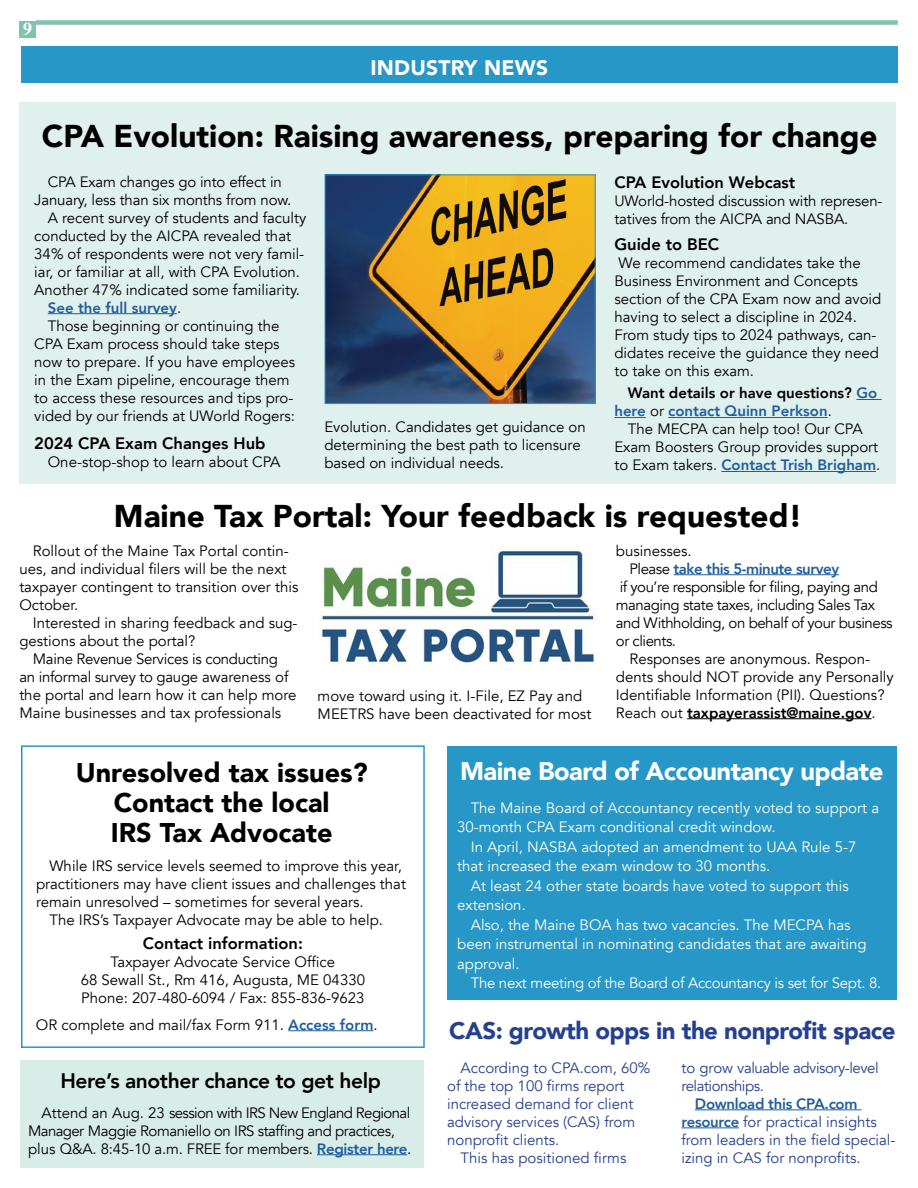
<style>
.page{position:relative;width:918px;height:1188px;background:#fff}
.page>*{position:absolute;margin:0;border:0;box-sizing:border-box;transform-origin:0 0}
.t1{font:900 31.5px "Avenir";color:#000}
.t2{font:900 27px/30px "Avenir";color:#000;text-align:center}
.t3{font:900 25.5px "Avenir";letter-spacing:-.02em;color:#fff}
.t4{font:900 24px "Avenir";letter-spacing:-.02em;color:#25408f}
.t5{font:800 21px "Avenir";letter-spacing:-.02em;color:#000}
.t6{font:900 21px "Avenir";letter-spacing:.01em;color:#fff}
.t7{font:700 18px "Times";color:#fff}
.t8{font:800 16.5px "Avenir";color:#000}
.t9{font:15px/18px "Avenir";color:#000}
.t10{font:15px "Avenir";color:#fff}
.t11{font:15px/18px "Avenir";letter-spacing:-.03em;color:#000}
.t12{font:15px/18px "Avenir";color:#25408f}
.t13{font:800 15px/18px "Avenir";color:#000}
.t14{font:15px "Avenir";letter-spacing:-.02em;color:#fff}
.t15{font:15px/18px "Avenir";letter-spacing:-.03em;color:#25408f}
.t16{font:800 15px "Avenir";letter-spacing:-.03em;color:#215e9e}
.t17{font:800 15px "Avenir";color:#215e9e}
.s1{font-weight:400;color:#000}
.s2{color:#215e9e}
.s3{font-weight:400}
.s4{font-weight:800;color:#215e9e}
</style>
<div class="page">
<div style="left:20px;top:1060px;width:404px;height:108px;background:#d9ede8"></div>
<div style="left:36px;top:20px;width:862px;height:5px;background:#80c2b0"></div>
<div style="left:20px;top:21px;width:16px;height:16px;background:#80c2b0"></div>
<div style="left:21px;top:46px;width:877px;height:37px;background:#2697c6"></div>
<div style="left:19px;top:102px;width:877px;height:382px;background:#e0f0ec"></div>
<hr style="left:48px;top:313px;width:129px;height:1px;background:#215e9e">
<svg style="left:856px;top:399px;width:26px;height:1px"></svg>
<hr style="left:614px;top:417px;width:32px;height:1px;background:#215e9e">
<hr style="left:668px;top:417px;width:160px;height:1px;background:#215e9e">
<hr style="left:721px;top:471px;width:155px;height:1px;background:#215e9e">
<img style="left:327px;top:177px;width:267px;height:225px">
<div style="left:325px;top:175px;width:271px;height:229px;border:1px solid #2697c6"></div>
<hr style="left:674px;top:574px;width:165px;height:1px;background:#215e9e">
<hr style="left:687px;top:718px;width:185px;height:1px;background:#000">
<img style="left:320px;top:548px;width:276px;height:117px">
<div style="left:447px;top:746px;width:449px;height:254px;background:#2697c6"></div>
<hr style="left:695px;top:1109px;width:166px;height:1px;background:#215e9e">
<hr style="left:681px;top:1127px;width:58px;height:1px;background:#215e9e">
<hr style="left:288px;top:1030px;width:86px;height:1px;background:#215e9e">
<div style="left:21px;top:745px;width:404px;height:303px;border:2px solid #2697c6"></div>
<hr style="left:317px;top:1154px;width:90px;height:1px;background:#215e9e">
<p class="t7" style="left:23px;top:11px;width:10px">9</p>
<h3 class="t6" style="left:371px;top:50px;width:179px">INDUSTRY NEWS</h3>
<h1 class="t1" style="left:42px;top:109px;width:837px">CPA Evolution: Raising awareness, preparing for change</h1>
<p class="t9" style="left:48px;top:173px;width:236px">CPA Exam changes go into effect in</p>
<p class="t9" style="left:34px;top:191px;width:259px">January, less than six months from now.</p>
<p class="t9" style="left:48px;top:209px;width:260px">A recent survey of students and faculty</p>
<p class="t9" style="left:34px;top:227px;width:258px">conducted by the AICPA revealed that</p>
<p class="t9" style="left:34px;top:245px;width:271px">34% of respondents were not very famil-</p>
<p class="t9" style="left:34px;top:263px;width:267px">iar, or familiar at all, with CPA Evolution.</p>
<p class="t9" style="left:34px;top:281px;width:267px">Another 47% indicated some familiarity.</p>
<p class="t17" style="left:48px;top:296px;width:135px">See the full survey<span class="s1">.</span></p>
<p class="t9" style="left:48px;top:317px;width:233px">Those beginning or continuing the</p>
<p class="t9" style="left:34px;top:335px;width:247px">CPA Exam process should take steps</p>
<p class="t9" style="left:34px;top:353px;width:262px">now to prepare. If you have employees</p>
<p class="t9" style="left:34px;top:371px;width:257px">in the Exam pipeline, encourage them</p>
<p class="t9" style="left:34px;top:389px;width:261px">to access these resources and tips pro-</p>
<p class="t9" style="left:34px;top:407px;width:262px">vided by our friends at UWorld Rogers:</p>
<p class="t8" style="left:34px;top:431px;width:233px">2024 CPA Exam Changes Hub</p>
<p class="t9" style="left:48px;top:453px;width:234px">One-stop-shop to learn about CPA</p>
<p class="t9" style="left:324px;top:419px;width:263px">Evolution. Candidates get guidance on determining the best path to licensure based on individual needs.</p>
<p class="t8" style="left:614px;top:169px;width:182px">CPA Evolution Webcast</p>
<p class="t9" style="left:614px;top:192px;width:270px">UWorld-hosted discussion with represen&shy;tatives from the AICPA and NASBA.</p>
<p class="t8" style="left:614px;top:231px;width:106px">Guide to BEC</p>
<p class="t9" style="left:614px;top:254px;width:269px">We recommend candidates take the Business Environment and Concepts section of the CPA Exam now and avoid having to select a discipline in 2024.<br>From study tips to 2024 pathways, can&shy;didates receive the guidance they need to take on this exam.</p>
<p class="t13" style="left:614px;top:384px;width:264px;text-indent:14px">Want details or have questions? <span class="s2">Go here</span> <span class="s3">or</span> <span class="s2">contact Quinn Perkson</span><span class="s3">.</span></p>
<p class="t9" style="left:614px;top:420px;width:267px;text-align:center">The MECPA can help too! Our CPA<br>Exam Boosters Group provides support to Exam takers. <span class="s4">Contact Trish Brigham</span>.</p>
<h1 class="t1" style="left:114px;top:489px;width:690px">Maine Tax Portal: Your feedback is requested!</h1>
<p class="t9" style="left:19px;top:542px;width:281px;text-indent:14px">Rollout of the Maine Tax Portal contin&shy;ues, and individual filers will be the next taxpayer contingent to transition over this October.</p>
<p class="t9" style="left:19px;top:614px;width:280px;text-indent:14px">Interested in sharing feedback and sug&shy;gestions about the portal?</p>
<p class="t9" style="left:19px;top:650px;width:279px;text-indent:14px">Maine Revenue Services is conducting an informal survey to gauge awareness of the portal and learn how it can help more Maine businesses and tax professionals</p>
<p class="t9" style="left:318px;top:687px;width:275px">move toward using it. I-File, EZ Pay and<br>MEETRS have been deactivated for most</p>
<p class="t9" style="left:616px;top:542px;width:77px">businesses.</p>
<p class="t16" style="left:629px;top:557px;width:211px"><span class="s1">Please</span> take this 5-minute survey</p>
<p class="t11" style="left:620px;top:578px;width:260px">if you’re responsible for filing, paying and</p>
<p class="t11" style="left:616px;top:596px;width:260px">managing state taxes, including Sales Tax</p>
<p class="t11" style="left:616px;top:614px;width:278px">and Withholding, on behalf of your business</p>
<p class="t11" style="left:616px;top:632px;width:62px">or clients.</p>
<p class="t9" style="left:629px;top:650px;width:242px">Responses are anonymous. Respon-</p>
<p class="t9" style="left:616px;top:668px;width:279px">dents should NOT provide any Personally</p>
<p class="t9" style="left:616px;top:686px;width:270px">Identifiable Information (PII). Questions?</p>
<p class="t13" style="left:616px;top:703px;width:261px"><span class="s3">Reach out</span> taxpayerassist@maine.gov<span class="s3">.</span></p>
<h2 class="t2" style="left:76px;top:757px;width:294px">Unresolved tax issues?<br>Contact the local<br>IRS Tax Advocate</h2>
<p class="t9" style="left:50px;top:857px;width:354px">While IRS service levels seemed to improve this year,</p>
<p class="t9" style="left:36px;top:875px;width:371px">practitioners may have client issues and challenges that</p>
<p class="t9" style="left:36px;top:893px;width:329px">remain unresolved – sometimes for several years.</p>
<p class="t9" style="left:50px;top:911px;width:335px">The IRS’s Taxpayer Advocate may be able to help.</p>
<p class="t8" style="left:143px;top:930px;width:162px">Contact information:</p>
<p class="t9" style="left:81px;top:953px;width:286px;text-align:center">Taxpayer Advocate Service Office<br>68 Sewall St., Rm 416, Augusta, ME 04330<br>Phone: 207-480-6094 / Fax: 855-836-9623</p>
<p class="t9" style="left:36px;top:1016px;width:343px">OR complete and mail/fax Form 911. <span class="s4">Access form</span>.</p>
<h3 class="t5" style="left:60px;top:1064px;width:322px">Here’s another chance to get help</h3>
<p class="t11" style="left:28px;top:1104px;width:385px;text-indent:14px">Attend an Aug. 23 session with IRS New England Regional<br>Manager Maggie Romaniello on IRS staffing and practices, plus Q&amp;A. 8:45-10 a.m. FREE for members. <span class="s4">Register here</span>.</p>
<h3 class="t3" style="left:460px;top:750px;width:425px">Maine Board of Accountancy update</h3>
<p class="t10" style="left:471px;top:799px;width:410px">The Maine Board of Accountancy recently voted to support a</p>
<p class="t10" style="left:457px;top:818px;width:320px">30-month CPA Exam conditional credit window.</p>
<p class="t10" style="left:471px;top:838px;width:387px">In April, NASBA adopted an amendment to UAA Rule 5-7</p>
<p class="t10" style="left:457px;top:857px;width:315px">that increased the exam window to 30 months.</p>
<p class="t10" style="left:471px;top:877px;width:380px">At least 24 other state boards have voted to support this</p>
<p class="t10" style="left:457px;top:896px;width:70px">extension.</p>
<p class="t10" style="left:471px;top:916px;width:381px">Also, the Maine BOA has two vacancies. The MECPA has</p>
<p class="t10" style="left:457px;top:935px;width:411px">been instrumental in nominating candidates that are awaiting</p>
<p class="t10" style="left:457px;top:955px;width:64px">approval.</p>
<p class="t14" style="left:471px;top:974px;width:412px">The next meeting of the Board of Accountancy is set for Sept. 8.</p>
<h3 class="t4" style="left:449px;top:1010px;width:448px">CAS: growth opps in the nonprofit space</h3>
<p class="t12" style="left:461px;top:1059px;width:191px">According to CPA.com, 60%</p>
<p class="t12" style="left:447px;top:1077px;width:179px">of the top 100 firms report</p>
<p class="t12" style="left:447px;top:1095px;width:188px">increased demand for client</p>
<p class="t12" style="left:447px;top:1113px;width:190px">advisory services (CAS) from</p>
<p class="t12" style="left:447px;top:1131px;width:114px">nonprofit clients.</p>
<p class="t12" style="left:461px;top:1149px;width:167px">This has positioned firms</p>
<p class="t15" style="left:681px;top:1059px;width:199px">to grow valuable advisory-level relationships.</p>
<p class="t12" style="left:681px;top:1095px;width:216px;text-indent:14px"><span class="s4">Download this CPA.com resource</span> for practical insights from leaders in the field special&shy;izing in CAS for nonprofits.</p>
</div>
